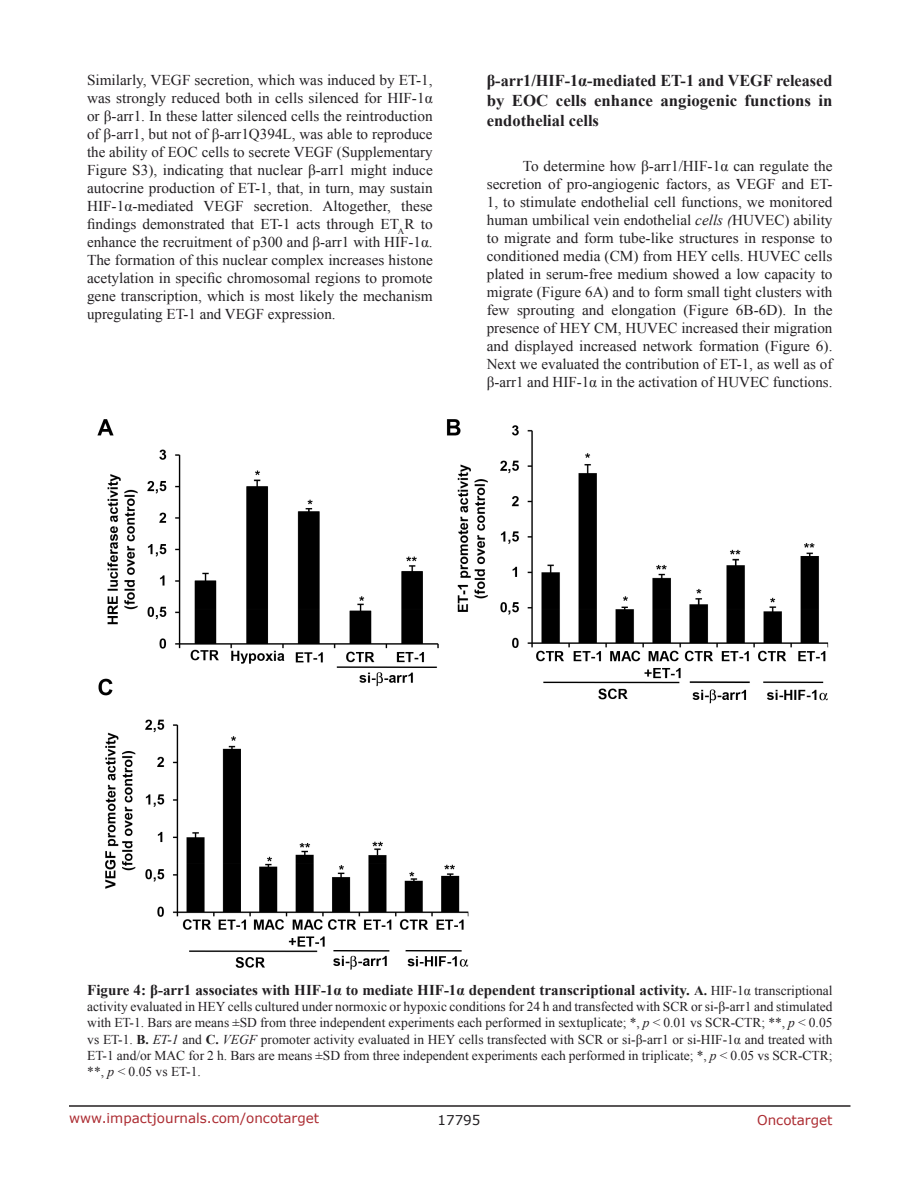
<style>
.page{position:relative;width:918px;height:1188px;background:#fff}
.page>*{position:absolute;margin:0;border:0;box-sizing:border-box;transform-origin:0 0}
.SubHeading{font:700 16.5px/19.8px "Times New Roman";color:#221f22;text-align:justify}
.BodyText{font:15px/18px "Times New Roman";color:#221f22;text-align:justify}
.FigureText{font:700 15px "Times New Roman";color:#221f22}
.FigureText-2{font:13.5px/16.2px "Times New Roman";color:#221f22;text-align:justify}
.t1{font:13.5px "Verdana";color:#ac2b31}
.t2{font:13.5px "Verdana";color:#221f22}
.s1{font-style:italic}
.s2{font-style:italic;color:#231f20}
.s3{font-size:13.5px}
.s4{font-weight:400;font-size:13.5px}
.s5{font-weight:700}
</style>
<div class="page">
<hr style="left:69px;top:1105px;width:781px;height:2px;background:#231f20">
<img style="left:97px;top:419px;width:732px;height:551px">
<p class="BodyText" style="left:87px;top:71px;width:347px">Similarly, VEGF secretion, which was induced by ET-1, was strongly reduced both in cells silenced for HIF-1α or β-arr1. In these latter silenced cells the reintroduction of β-arr1, but not of β-arr1Q394L, was able to reproduce the ability of EOC cells to secrete VEGF (Supplementary Figure S3), indicating that nuclear β-arr1 might induce autocrine production of ET-1, that, in turn, may sustain HIF-1α-mediated VEGF secretion. Altogether, these findings demonstrated that ET-1 acts through ET<sub>A</sub>R to enhance the recruitment of p300 and β-arr1 with HIF-1α.<br>The formation of this nuclear complex increases histone acetylation in specific chromosomal regions to promote gene transcription, which is most likely the mechanism upregulating ET-1 and VEGF expression.</p>
<p class="SubHeading" style="left:487px;top:70px;width:347px">β-arr1/HIF-1α-mediated ET-1 and VEGF released by EOC cells enhance angiogenic functions in endothelial cells</p>
<p class="BodyText" style="left:487px;top:156px;width:347px;text-indent:36px">To determine how β-arr1/HIF-1α can regulate the secretion of pro-angiogenic factors, as VEGF and ET-1, to stimulate endothelial cell functions, we monitored human umbilical vein endothelial <span class="s1">cells</span> <span class="s2">(</span>HUVEC) ability to migrate and form tube-like structures in response to conditioned media (CM) from HEY cells. HUVEC cells plated in serum-free medium showed a low capacity to migrate (Figure 6A) and to form small tight clusters with few sprouting and elongation (Figure 6B-6D). In the presence of HEY CM, HUVEC increased their migration and displayed increased network formation (Figure 6).<br>Next we evaluated the contribution of ET-1, as well as of β-arr1 and HIF-1α in the activation of HUVEC functions.</p>
<p class="FigureText" style="left:87px;top:979px;width:747px">Figure 4: β-arr1 associates with HIF-1α to mediate HIF-1α dependent transcriptional activity. <span class="s3">A.</span> <span class="s4">HIF-1α transcriptional</span></p>
<p class="FigureText-2" style="left:87px;top:998px;width:747px">activity evaluated in HEY cells cultured under normoxic or hypoxic conditions for 24 h and transfected with SCR or si-β-arr1 and stimulated with ET-1. Bars are means ±SD from three independent experiments each performed in sextuplicate; *, <span class="s1">p</span> &lt; 0.01 vs SCR-CTR; **, <span class="s1">p</span> &lt; 0.05 vs ET-1. <span class="s5">B.</span> <span class="s1">ET-1</span> and <span class="s5">C.</span> <span class="s1">VEGF</span> promoter activity evaluated in HEY cells transfected with SCR or si-β-arr1 or si-HIF-1α and treated with ET-1 and/or MAC for 2 h. Bars are means ±SD from three independent experiments each performed in triplicate; *, <span class="s1">p</span> &lt; 0.05 vs SCR-CTR; **, <span class="s1">p</span> &lt; 0.05 vs ET-1.</p>
<p class="t1" style="left:69px;top:1109px;width:252px">www.impactjournals.com/oncotarget</p>
<p class="t2" style="left:438px;top:1111px;width:44px">17795</p>
<p class="t1" style="left:757px;top:1111px;width:77px">Oncotarget</p>
</div>
